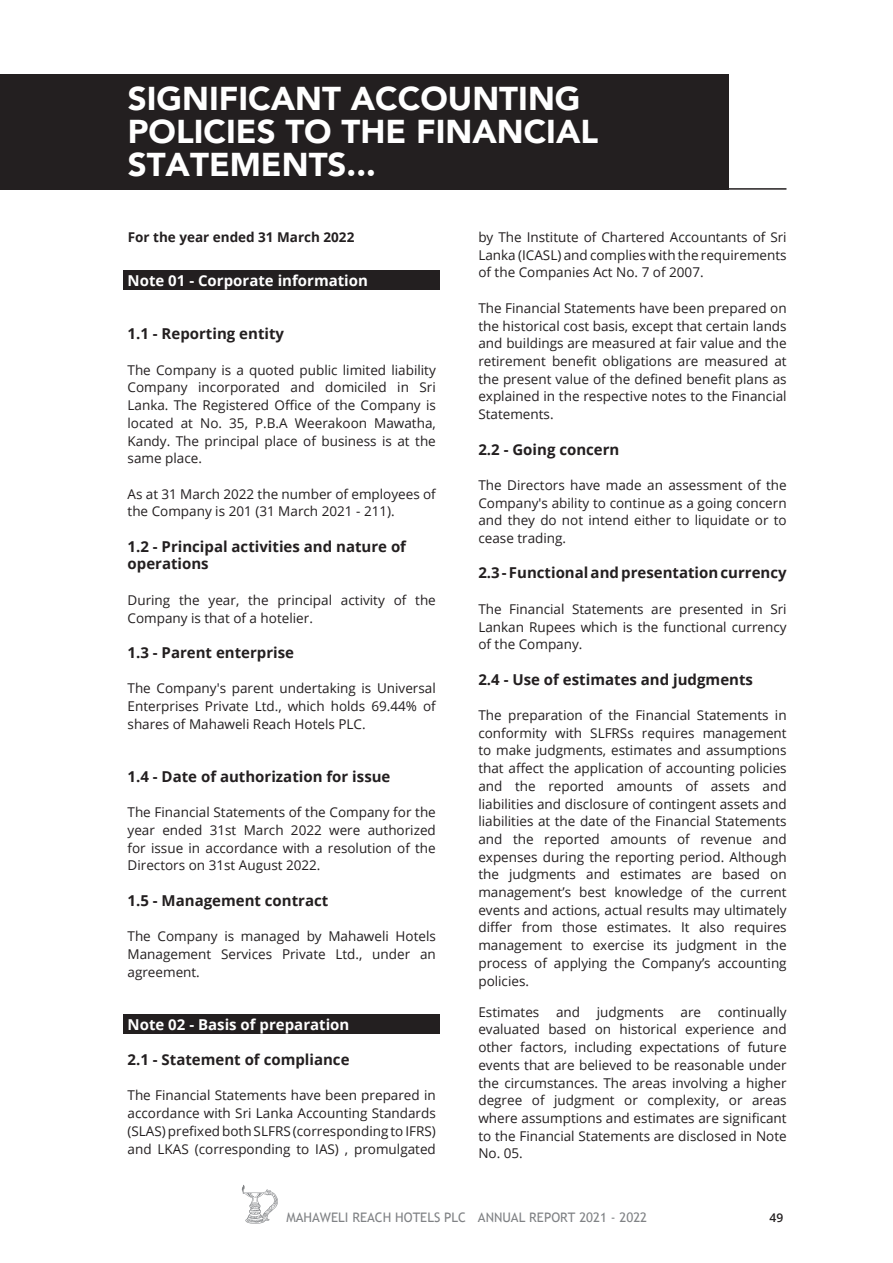
<style>
.page{position:relative;width:893px;height:1263px;background:#fff}
.page>*{position:absolute;margin:0;border:0;box-sizing:border-box;transform-origin:0 0}
.t1{font:900 33px/33px "Avenir";color:#fff}
.t2{font:700 15px/17.7px "Open Sans";color:#231f20}
.t3{font:700 15px "Open Sans";color:#fff}
.t4{font:13.5px/17.7px "Open Sans";color:#231f20;text-align:justify}
.t5{font:700 13.5px "Open Sans";color:#231f20}
.t6{font:13.2px "Trebuchet MS";color:#808285}
.t7{font:600 12px "Open Sans";color:#231f20}
</style>
<div class="page">
<div style="left:0;top:74px;width:728px;height:116px;background:#231f20"></div>
<hr style="left:0;top:188px;width:786px;height:2px;background:#231f20">
<div style="left:123px;top:270px;width:317px;height:20px;background:#231f20"></div>
<div style="left:123px;top:1014px;width:317px;height:20px;background:#231f20"></div>
<svg style="left:242px;top:1185px;width:36px;height:39px"></svg>
<h1 class="t1" style="left:128px;top:81px;width:472px">SIGNIFICANT ACCOUNTING<br>POLICIES TO THE FINANCIAL<br>STATEMENTS...</h1>
<p class="t5" style="left:128px;top:228px;width:228px">For the year ended 31 March 2022</p>
<p class="t3" style="left:128px;top:270px;width:242px">Note 01 - Corporate information</p>
<p class="t2" style="left:128px;top:325px;width:158px">1.1 - Reporting entity</p>
<p class="t4" style="left:128px;top:361px;width:310px">The Company is a quoted public limited liability Company incorporated and domiciled in Sri Lanka. The Registered Office of the Company is located at No. 35, P.B.A Weerakoon Mawatha, Kandy. The principal place of business is at the same place.</p>
<p class="t4" style="left:128px;top:484px;width:310px">As at 31 March 2022 the number of employees of the Company is 201 (31 March 2021 - 211).</p>
<p class="t2" style="left:128px;top:537px;width:280px">1.2 - Principal activities and nature of operations</p>
<p class="t4" style="left:128px;top:591px;width:310px">During the year, the principal activity of the<br>Company is that of a hotelier.</p>
<p class="t2" style="left:128px;top:643px;width:168px">1.3 - Parent enterprise</p>
<p class="t4" style="left:128px;top:679px;width:310px">The Company's parent undertaking is Universal Enterprises Private Ltd., which holds 69.44% of shares of Mahaweli Reach Hotels PLC.</p>
<p class="t2" style="left:128px;top:767px;width:264px">1.4 - Date of authorization for issue</p>
<p class="t4" style="left:128px;top:803px;width:310px">The Financial Statements of the Company for the year ended 31st March 2022 were authorized for issue in accordance with a resolution of the Directors on 31st August 2022.</p>
<p class="t2" style="left:128px;top:891px;width:202px">1.5 - Management contract</p>
<p class="t4" style="left:128px;top:927px;width:310px">The Company is managed by Mahaweli Hotels Management Services Private Ltd., under an agreement.</p>
<p class="t3" style="left:128px;top:1014px;width:223px">Note 02 - Basis of preparation</p>
<p class="t2" style="left:128px;top:1050px;width:223px">2.1 - Statement of compliance</p>
<p class="t4" style="left:128px;top:1086px;width:310px">The Financial Statements have been prepared in accordance with Sri Lanka Accounting Standards (SLAS) prefixed both SLFRS (corresponding to IFRS) and LKAS (corresponding to IAS) , promulgated</p>
<p class="t4" style="left:478px;top:228px;width:310px">by The Institute of Chartered Accountants of Sri Lanka (ICASL) and complies with the requirements of the Companies Act No. 7 of 2007.</p>
<p class="t4" style="left:478px;top:299px;width:310px">The Financial Statements have been prepared on the historical cost basis, except that certain lands and buildings are measured at fair value and the retirement benefit obligations are measured at the present value of the defined benefit plans as explained in the respective notes to the Financial Statements.</p>
<p class="t2" style="left:478px;top:440px;width:143px">2.2 - Going concern</p>
<p class="t4" style="left:478px;top:476px;width:310px">The Directors have made an assessment of the Company's ability to continue as a going concern and they do not intend either to liquidate or to cease trading.</p>
<p class="t2" style="left:478px;top:564px;width:310px">2.3 - Functional and presentation currency</p>
<p class="t4" style="left:478px;top:600px;width:310px">The Financial Statements are presented in Sri Lankan Rupees which is the functional currency of the Company.</p>
<p class="t2" style="left:478px;top:670px;width:276px">2.4 - Use of estimates and judgments</p>
<p class="t4" style="left:478px;top:706px;width:310px">The preparation of the Financial Statements in conformity with SLFRSs requires management to make judgments, estimates and assumptions that affect the application of accounting policies and the reported amounts of assets and liabilities and disclosure of contingent assets and liabilities at the date of the Financial Statements and the reported amounts of revenue and expenses during the reporting period. Although the judgments and estimates are based on management’s best knowledge of the current events and actions, actual results may ultimately differ from those estimates. It also requires management to exercise its judgment in the process of applying the Company’s accounting policies.</p>
<p class="t4" style="left:478px;top:1003px;width:310px">Estimates and judgments are continually evaluated based on historical experience and other factors, including expectations of future events that are believed to be reasonable under the circumstances. The areas involving a higher degree of judgment or complexity, or areas where assumptions and estimates are significant to the Financial Statements are disclosed in Note No. 05.</p>
<p class="t6" style="left:287px;top:1210px;width:362px">MAHAWELI REACH HOTELS PLC ANNUAL REPORT 2021 - 2022</p>
<p class="t7" style="left:769px;top:1209px;width:15px">49</p>
</div>
